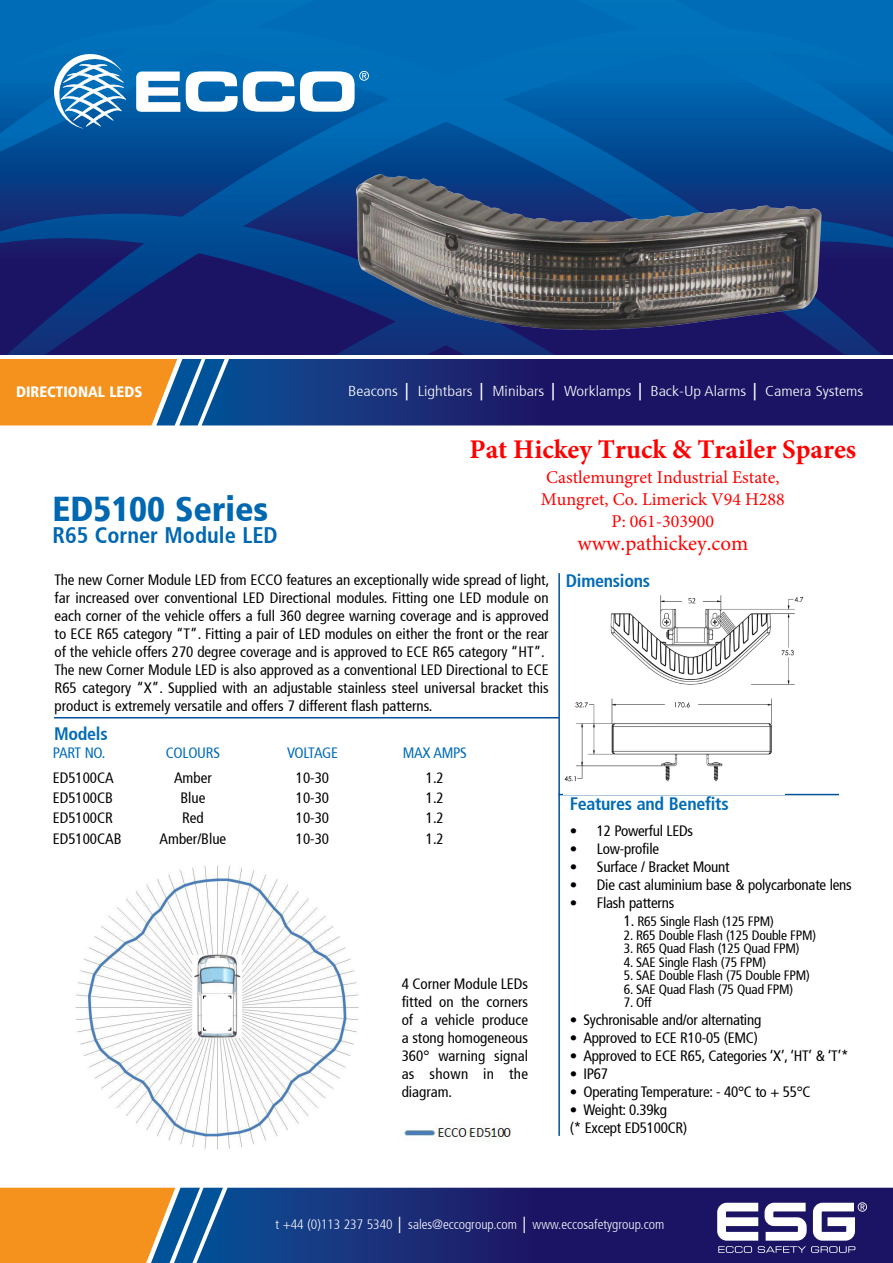
<style>
.page{position:relative;width:893px;height:1263px;background:#fff}
.page>*{position:absolute;margin:0;border:0;box-sizing:border-box;transform-origin:0 0}
.t1{font:900 condensed 34.5px "Frutiger 77";color:#0067b1}
.t2{font:700 27px "Minion Pro";color:#f00}
.t3{font:700 condensed 22.5px "Frutiger 67";color:#0067b1}
.t4{font:21px "Minion Pro";color:#f00}
.t5{font:18px/21.6px "Minion Pro";color:#f00;text-align:center}
.t6{font:700 condensed 18px "Frutiger 67";letter-spacing:-.015em;color:#006bb6}
.t7{font:condensed 15px/18px "Frutiger 57";color:#000;text-align:justify}
.t8{font:condensed 15px "Frutiger 57";letter-spacing:-.015em;color:#006bb6}
.t9{font:900 condensed 15px "Frutiger 77";color:#fff}
.t10{font:condensed 15px "Frutiger 57";letter-spacing:-.035em;color:#006bb6}
.t11{font:300 condensed 14.4px "Frutiger 47";color:#fff;scale:1.15 1}
.t12{font:condensed 13.5px "Frutiger 57";letter-spacing:-.015em;color:#000}
.t13{font:300 condensed 13.5px "Frutiger 47";color:#fff}
.s1{font-family:"Arial";font-weight:400;font-stretch:normal}
.s2{font-size:15px}
.s3{font-family:"Arial";font-weight:900;font-stretch:normal}
</style>
<div class="page">
<svg style="left:232px;top:359px;width:661px;height:66px;background:#172572"></svg>
<svg style="left:0;top:359px;width:232px;height:66px;background:#bb8846"></svg>
<svg style="left:0;top:0;width:893px;height:355px;background:#06509a"></svg>
<svg style="left:223px;top:1188px;width:670px;height:75px;background:#192470"></svg>
<svg style="left:0;top:1188px;width:223px;height:75px;background:#be8945"></svg>
<svg style="left:136px;top:72px;width:44px;height:40px"></svg>
<svg style="left:54px;top:54px;width:72px;height:75px"></svg>
<svg style="left:186px;top:71px;width:183px;height:41px"></svg>
<svg style="left:717px;top:1203px;width:41px;height:37px"></svg>
<svg style="left:765px;top:1203px;width:42px;height:37px"></svg>
<svg style="left:718px;top:1246px;width:34px;height:7px"></svg>
<svg style="left:758px;top:1246px;width:97px;height:7px"></svg>
<svg style="left:813px;top:1202px;width:54px;height:38px"></svg>
<img style="left:610px;top:595px;width:194px;height:90px">
<hr style="left:558px;top:573px;width:2px;height:563px;background:#005299">
<hr style="left:54px;top:717px;width:505px;height:1px;background:#005299">
<hr style="left:558px;top:794px;width:281px;height:1px;background:#005299">
<img style="left:319px;top:108px;width:542px;height:288px">
<img style="left:564px;top:698px;width:208px;height:84px">
<img style="left:75px;top:865px;width:284px;height:285px">
<img style="left:403px;top:1124px;width:107px;height:18px">
<p class="t9" style="left:16px;top:383px;width:128px">DIRECTIONAL LEDS</p>
<p class="t11" style="left:348px;top:383px;width:449px">Beacons <span class="s1">│</span> Lightbars <span class="s1">│</span> Minibars <span class="s1">│</span> Worklamps <span class="s1">│</span> Back-Up Alarms <span class="s1">│</span> Camera Systems</p>
<p class="t1" style="left:52px;top:488px;width:217px">ED5100 Series</p>
<p class="t3" style="left:52px;top:522px;width:227px">R65 Corner Module LED</p>
<h2 class="t2" style="left:469px;top:430px;width:388px">Pat Hickey Truck &amp; Trailer Spares</h2>
<p class="t5" style="left:541px;top:467px;width:245px">Castlemungret Industrial Estate,<br>Mungret, Co. Limerick V94 H288<br>P: 061-303900</p>
<h3 class="t4" style="left:577px;top:529px;width:172px">www.pathickey.com</h3>
<p class="t7" style="left:55px;top:570px;width:496px">The new Corner Module LED from ECCO features an exceptionally wide spread of light,</p>
<p class="t6" style="left:566px;top:570px;width:86px">Dimensions</p>
<p class="t7" style="left:55px;top:588px;width:496px">far increased over conventional LED Directional modules. Fitting one LED module on each corner of the vehicle offers a full 360 degree warning coverage and is approved to ECE R65 category “T”. Fitting a pair of LED modules on either the front or the rear of the vehicle offers 270 degree coverage and is approved to ECE R65 category “HT”.</p>
<p class="t7" style="left:55px;top:660px;width:496px">The new Corner Module LED is also approved as a conventional LED Directional to ECE R65 category “X”. Supplied with an adjustable stainless steel universal bracket this product is extremely versatile and offers 7 different flash patterns.</p>
<p class="t6" style="left:54px;top:723px;width:55px">Models</p>
<p class="t8" style="left:53px;top:744px;width:54px">PART NO.</p>
<p class="t8" style="left:166px;top:744px;width:56px">COLOURS</p>
<p class="t10" style="left:287px;top:744px;width:53px">VOLTAGE</p>
<p class="t8" style="left:403px;top:744px;width:66px">MAX AMPS</p>
<p class="t7" style="left:53px;top:769px;width:63px">ED5100CA</p>
<p class="t7" style="left:174px;top:769px;width:39px">Amber</p>
<p class="t7" style="left:296px;top:769px;width:35px">10-30</p>
<p class="t7" style="left:426px;top:769px;width:19px">1.2</p>
<p class="t7" style="left:53px;top:789px;width:62px">ED5100CB</p>
<p class="t7" style="left:180px;top:789px;width:27px">Blue</p>
<p class="t7" style="left:296px;top:789px;width:35px">10-30</p>
<p class="t7" style="left:426px;top:789px;width:19px">1.2</p>
<p class="t7" style="left:53px;top:809px;width:62px">ED5100CR</p>
<p class="t7" style="left:182px;top:809px;width:23px">Red</p>
<p class="t7" style="left:296px;top:809px;width:35px">10-30</p>
<p class="t7" style="left:426px;top:809px;width:19px">1.2</p>
<p class="t7" style="left:53px;top:829px;width:70px">ED5100CAB</p>
<p class="t7" style="left:160px;top:829px;width:68px">Amber/Blue</p>
<p class="t7" style="left:296px;top:829px;width:35px">10-30</p>
<p class="t7" style="left:426px;top:829px;width:19px">1.2</p>
<p class="t7" style="left:402px;top:975px;width:128px">4 Corner Module LEDs fitted on the corners of a vehicle produce a stong homogeneous 360° warning signal as shown in the diagram.</p>
<p class="t6" style="left:570px;top:793px;width:160px">Features and Benefits</p>
<p class="t7" style="left:570px;top:822px;width:125px">• 12 Powerful LEDs</p>
<p class="t7" style="left:570px;top:840px;width:91px">• Low-profile</p>
<p class="t7" style="left:570px;top:858px;width:161px">• Surface / Bracket Mount</p>
<p class="t7" style="left:570px;top:876px;width:283px">• Die cast aluminium base &amp; polycarbonate lens</p>
<p class="t7" style="left:570px;top:894px;width:106px">• Flash patterns</p>
<p class="t12" style="left:624px;top:913px;width:151px"><span class="s2">1.</span> R65 Single Flash (125 FPM)</p>
<p class="t12" style="left:624px;top:927px;width:194px">2. R65 Double Flash (125 Double FPM)</p>
<p class="t12" style="left:624px;top:940px;width:177px">3. R65 Quad Flash (125 Quad FPM)</p>
<p class="t12" style="left:624px;top:954px;width:144px">4. SAE Single Flash (75 FPM)</p>
<p class="t12" style="left:624px;top:967px;width:187px">5. SAE Double Flash (75 Double FPM)</p>
<p class="t12" style="left:624px;top:981px;width:171px">6. SAE Quad Flash (75 Quad FPM)</p>
<p class="t12" style="left:624px;top:994px;width:29px">7. Off</p>
<p class="t7" style="left:570px;top:1011px;width:193px">• Sychronisable and/or alternating</p>
<p class="t7" style="left:570px;top:1029px;width:189px">• Approved to ECE R10-05 (EMC)</p>
<p class="t7" style="left:570px;top:1047px;width:280px">• Approved to ECE R65, Categories ‘X’, ‘HT’ &amp; ‘T’*</p>
<p class="t7" style="left:570px;top:1065px;width:40px">• IP67</p>
<p class="t7" style="left:570px;top:1083px;width:242px">• Operating Temperature: - 40°C to + 55°C</p>
<p class="t7" style="left:570px;top:1101px;width:99px">• Weight: 0.39kg</p>
<p class="t7" style="left:570px;top:1119px;width:119px">(* Except ED5100CR)</p>
<p class="t13" style="left:275px;top:1216px;width:390px">t +44 (0)113 237 5340 <span class="s3">│</span> sales@eccogroup.com <span class="s3">│</span> www.eccosafetygroup.com</p>
</div>
